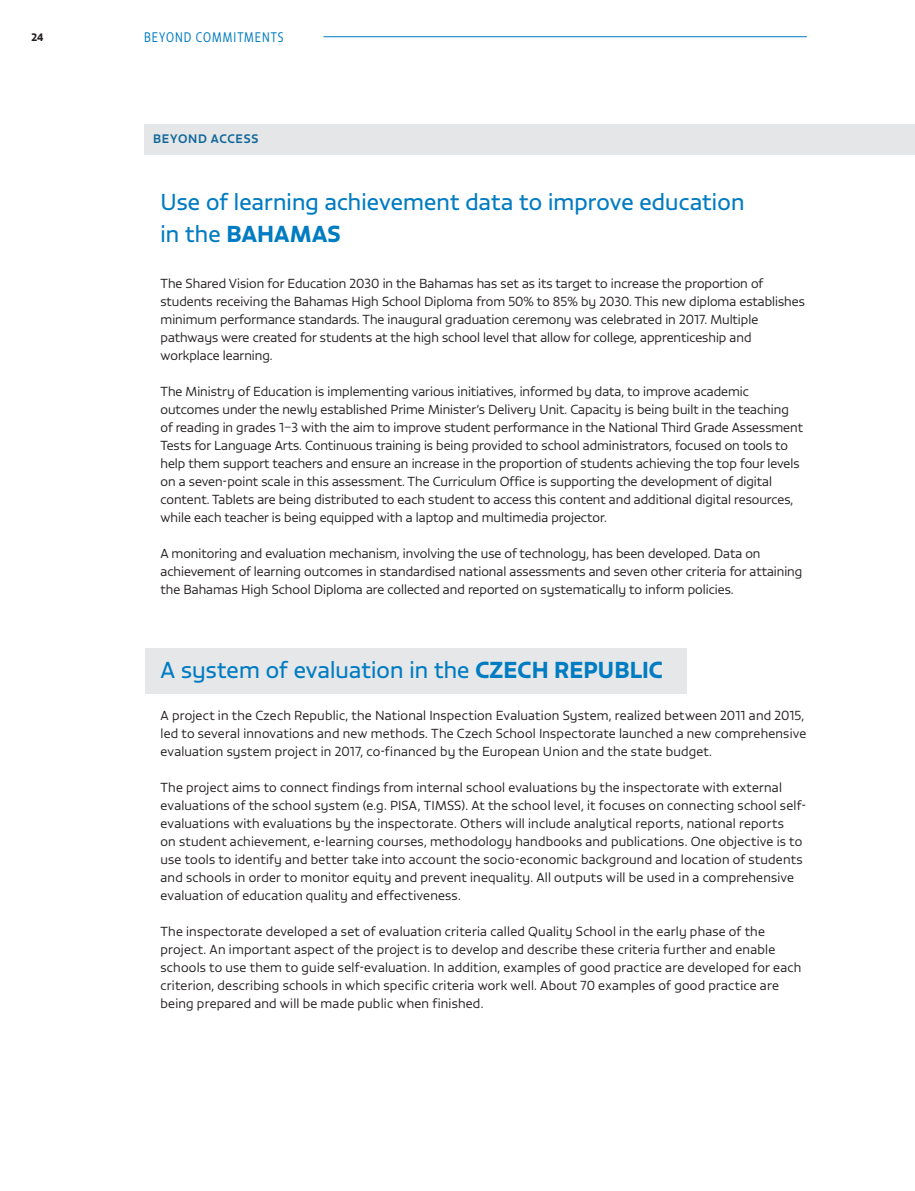
<style>
.page{position:relative;width:915px;height:1191px;background:#fff}
.page>*{position:absolute;margin:0;border:0;box-sizing:border-box;transform-origin:0 0}
.Case_studies_1{font:22.5px/31.5px "Vita Std";letter-spacing:.005em;color:#007cc2}
.Case_Studies_2{font:22.5px "Vita Std";letter-spacing:.005em;color:#007cc2}
.t1{font:300 13.5px "Vita Cond Std";letter-spacing:.075em;color:#007cc2}
.GMR_Text{font:300 12.75px/18px "Vita Std";color:#231f20}
.Case_studies_2_-_bod{font:300 12.75px/18px "Vita Std";letter-spacing:.015em;color:#231f20}
.t2{font:500 12px "Vita Std";letter-spacing:.065em;color:#10679a}
.t3{font:10.5px "Vita Std Bld";color:#231f20}
.s1{font-family:"Vita Std Bld"}
</style>
<div class="page">
<div style="left:144px;top:124px;width:770px;height:30px;background:#e5e6e8"></div>
<div style="left:145px;top:648px;width:541px;height:45px;background:#e6e7e9"></div>
<hr style="left:323px;top:36px;width:483px;height:1px;background:#007cc2">
<p class="t3" style="left:31px;top:30px;width:14px">24</p>
<p class="t1" style="left:144px;top:29px;width:141px">BEYOND COMMITMENTS</p>
<p class="t2" style="left:153px;top:131px;width:107px">BEYOND ACCESS</p>
<p class="Case_studies_1" style="left:160px;top:186px;width:585px">Use of learning achievement data to improve education in the <span class="s1">BAHAMAS</span></p>
<p class="GMR_Text" style="left:160px;top:274px;width:645px">The Shared Vision for Education 2030 in the Bahamas has set as its target to increase the proportion of students receiving the Bahamas High School Diploma from 50% to 85% by 2030. This new diploma establishes minimum performance standards. The inaugural graduation ceremony was celebrated in 2017. Multiple pathways were created for students at the high school level that allow for college, apprenticeship and workplace learning.</p>
<p class="GMR_Text" style="left:160px;top:382px;width:643px">The Ministry of Education is implementing various initiatives, informed by data, to improve academic outcomes under the newly established Prime Minister’s Delivery Unit. Capacity is being built in the teaching of reading in grades 1–3 with the aim to improve student performance in the National Third Grade Assessment Tests for Language Arts. Continuous training is being provided to school administrators, focused on tools to help them support teachers and ensure an increase in the proportion of students achieving the top four levels on a seven-point scale in this assessment. The Curriculum Office is supporting the development of digital content. Tablets are being distributed to each student to access this content and additional digital resources, while each teacher is being equipped with a laptop and multimedia projector.</p>
<p class="GMR_Text" style="left:160px;top:544px;width:643px">A monitoring and evaluation mechanism, involving the use of technology, has been developed. Data on achievement of learning outcomes in standardised national assessments and seven other criteria for attaining the Bahamas High School Diploma are collected and reported on systematically to inform policies.</p>
<p class="Case_Studies_2" style="left:160px;top:655px;width:503px">A system of evaluation in the <span class="s1">CZECH REPUBLIC</span></p>
<p class="Case_studies_2_-_bod" style="left:160px;top:706px;width:647px">A project in the Czech Republic, the National Inspection Evaluation System, realized between 2011 and 2015, led to several innovations and new methods. The Czech School Inspectorate launched a new comprehensive evaluation system project in 2017, co-financed by the European Union and the state budget.</p>
<p class="Case_studies_2_-_bod" style="left:160px;top:778px;width:646px">The project aims to connect findings from internal school evaluations by the inspectorate with external evaluations of the school system (e.g. PISA, TIMSS). At the school level, it focuses on connecting school self&shy;evaluations with evaluations by the inspectorate. Others will include analytical reports, national reports<br>on student achievement, e-learning courses, methodology handbooks and publications. One objective is to use tools to identify and better take into account the socio-economic background and location of students and schools in order to monitor equity and prevent inequality. All outputs will be used in a comprehensive evaluation of education quality and effectiveness.</p>
<p class="Case_studies_2_-_bod" style="left:160px;top:922px;width:642px">The inspectorate developed a set of evaluation criteria called Quality School in the early phase of the project. An important aspect of the project is to develop and describe these criteria further and enable schools to use them to guide self-evaluation. In addition, examples of good practice are developed for each criterion, describing schools in which specific criteria work well. About 70 examples of good practice are being prepared and will be made public when finished.</p>
</div>
